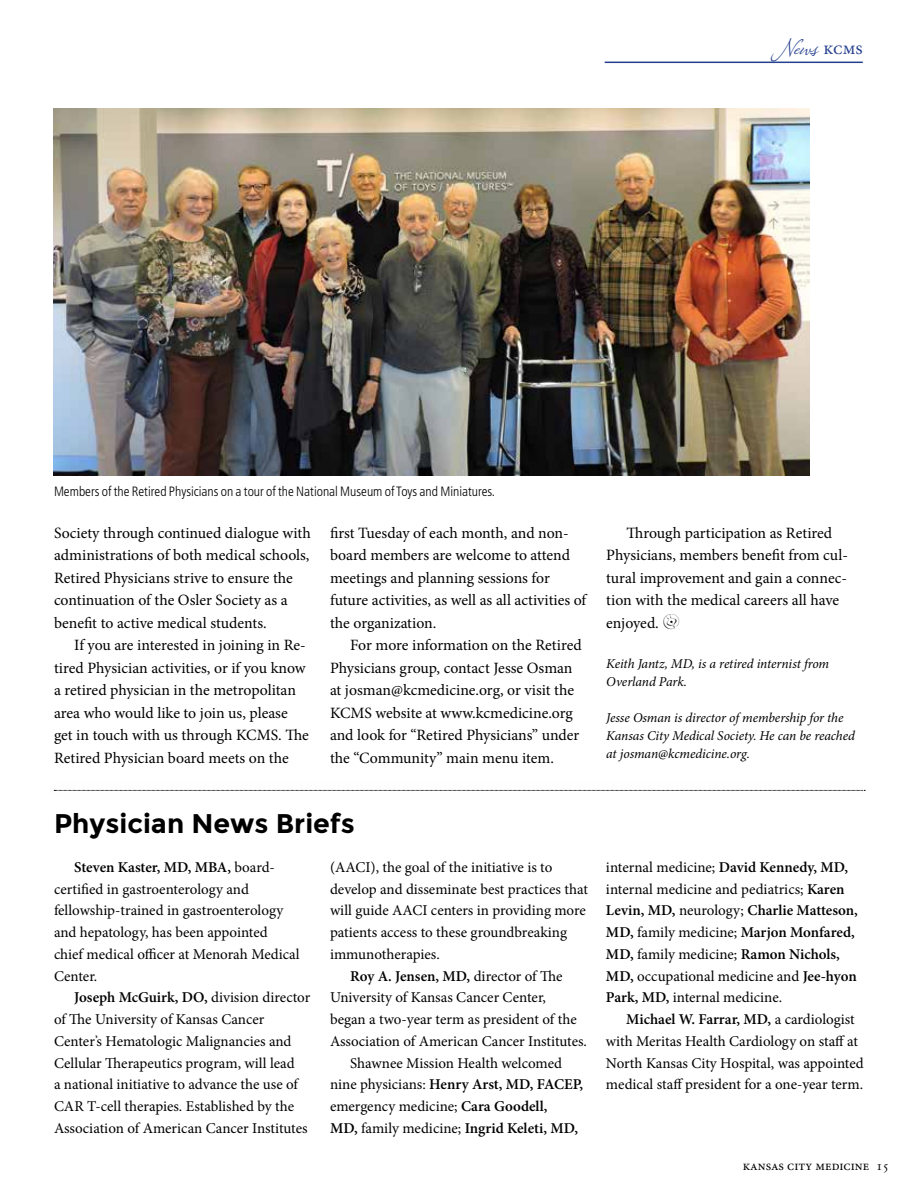
<style>
.page{position:relative;width:918px;height:1188px;background:#fff}
.page>*{position:absolute;margin:0;border:0;box-sizing:border-box;transform-origin:0 0}
.t1{font:700 27px "Montserrat";color:#000}
.t2{font:27px "Montague Script";color:#25408f}
.t3{font:15.75px/22.5px "Minion Pro";color:#000}
.t4{font:15px/21.8px "Minion Pro";letter-spacing:-.005em;color:#000}
.t5{font:15px/21.8px "Minion Pro";letter-spacing:-.025em;color:#000}
.t6{font:600 15px "Minion Pro";color:#000}
.t7{font:italic 13.5px/18px "Minion Pro";letter-spacing:-.01em;color:#000}
.t8{font:300 condensed 13.5px "Frutiger";color:#000}
.t9{font:13.5px "Minion Pro";color:#000}
.s1{font-family:"Minion Pro";font-size:18px}
.s2{font-weight:600}
.s3{font-weight:400}
.s4{font-family:"Adobe Garamond Pro"}
</style>
<div class="page">
<img style="left:54px;top:108px;width:756px;height:367px">
<svg style="left:54px;top:790px;width:811px;height:1px"></svg>
<hr style="left:605px;top:62px;width:258px;height:1px;background:#25408f">
<h1 class="t2" style="left:779px;top:29px;width:86px">News <span class="s1">kcms</span></h1>
<p class="t8" style="left:54px;top:484px;width:443px">Members of the Retired Physicians on a tour of the National Museum of Toys and Miniatures.</p>
<p class="t3" style="left:54px;top:522px;width:258px">Society through continued dialogue with administrations of both medical schools, Retired Physicians strive to ensure the continuation of the Osler Society as a benefit to active medical students.</p>
<p class="t3" style="left:54px;top:634px;width:256px;text-indent:20px">If you are interested in joining in Re&shy;tired Physician activities, or if you know a retired physician in the metropolitan area who would like to join us, please get in touch with us through KCMS. The Retired Physician board meets on the</p>
<p class="t3" style="left:330px;top:522px;width:259px">first Tuesday of each month, and non&shy;board members are welcome to attend meetings and planning sessions for future activities, as well as all activities of the organization.</p>
<p class="t3" style="left:330px;top:634px;width:253px;text-indent:20px">For more information on the Retired Physicians group, contact Jesse Osman at josman@kcmedicine.org, or visit the KCMS website at www.kcmedicine.org and look for “Retired Physicians” under the “Community” main menu item.</p>
<p class="t3" style="left:606px;top:522px;width:243px;text-indent:20px">Through participation as Retired<br>Physicians, members benefit from cul&shy;tural improvement and gain a connec&shy;tion with the medical careers all have enjoyed.</p>
<p class="t7" style="left:606px;top:655px;width:224px">Keith Jantz, MD, is a retired internist from<br>Overland Park.</p>
<p class="t7" style="left:606px;top:709px;width:250px">Jesse Osman is director of membership for the<br>Kansas City Medical Society. He can be reached at josman@kcmedicine.org.</p>
<h1 class="t1" style="left:54px;top:807px;width:302px">Physician News Briefs</h1>
<p class="t4" style="left:54px;top:856px;width:247px;text-indent:20px"><span class="s2">Steven Kaster, MD, MBA,</span> board&shy;certified in gastroenterology and fellowship-trained in gastroenterology and hepatology, has been appointed chief medical officer at Menorah Medical<br>Center.</p>
<p class="t4" style="left:54px;top:987px;width:258px;text-indent:20px"><span class="s2">Joseph McGuirk, DO,</span> division director of The University of Kansas Cancer Center’s Hematologic Malignancies and Cellular Therapeutics program, will lead<br>a national initiative to advance the use of CAR T-cell therapies. Established by the Association of American Cancer Institutes</p>
<p class="t4" style="left:330px;top:856px;width:224px">(AACI), the goal of the initiative is to</p>
<p class="t4" style="left:330px;top:878px;width:259px">develop and disseminate best practices that</p>
<p class="t4" style="left:330px;top:900px;width:257px">will guide AACI centers in providing more</p>
<p class="t4" style="left:330px;top:922px;width:239px">patients access to these groundbreaking</p>
<p class="t4" style="left:330px;top:943px;width:111px">immunotherapies.</p>
<p class="t6" style="left:350px;top:966px;width:214px">Roy A. Jensen, MD, <span class="s3">director of The</span></p>
<p class="t4" style="left:330px;top:987px;width:218px">University of Kansas Cancer Center,</p>
<p class="t4" style="left:330px;top:1009px;width:248px">began a two-year term as president of the</p>
<p class="t4" style="left:330px;top:1030px;width:259px">Association of American Cancer Institutes.</p>
<p class="t4" style="left:350px;top:1052px;width:213px">Shawnee Mission Health welcomed</p>
<p class="t6" style="left:330px;top:1074px;width:255px"><span class="s3">nine physicians:</span> Henry Arst, MD, FACEP,</p>
<p class="t4" style="left:330px;top:1096px;width:219px">emergency medicine; <span class="s2">Cara Goodell,</span></p>
<p class="t6" style="left:330px;top:1118px;width:250px">MD, <span class="s3">family medicine;</span> Ingrid Keleti, MD,</p>
<p class="t4" style="left:606px;top:856px;width:253px">internal medicine; <span class="s2">David Kennedy, MD, </span>internal medicine and pediatrics; <span class="s2">Karen Levin, MD,</span> neurology; <span class="s2">Charlie Matteson, MD,</span> family medicine; <span class="s2">Marjon Monfared, MD,</span> family medicine; <span class="s2">Ramon Nichols, MD,</span> occupational medicine and <span class="s2">Jee-hyon Park, MD,</span> internal medicine.</p>
<p class="t5" style="left:606px;top:1009px;width:259px;text-indent:20px"><span class="s2">Michael W. Farrar, MD,</span> a cardiologist with Meritas Health Cardiology on staff at North Kansas City Hospital, was appointed medical staff president for a one-year term.</p>
<p class="t9" style="left:743px;top:1156px;width:148px">kansas city medicine <span class="s4">15</span></p>
</div>
